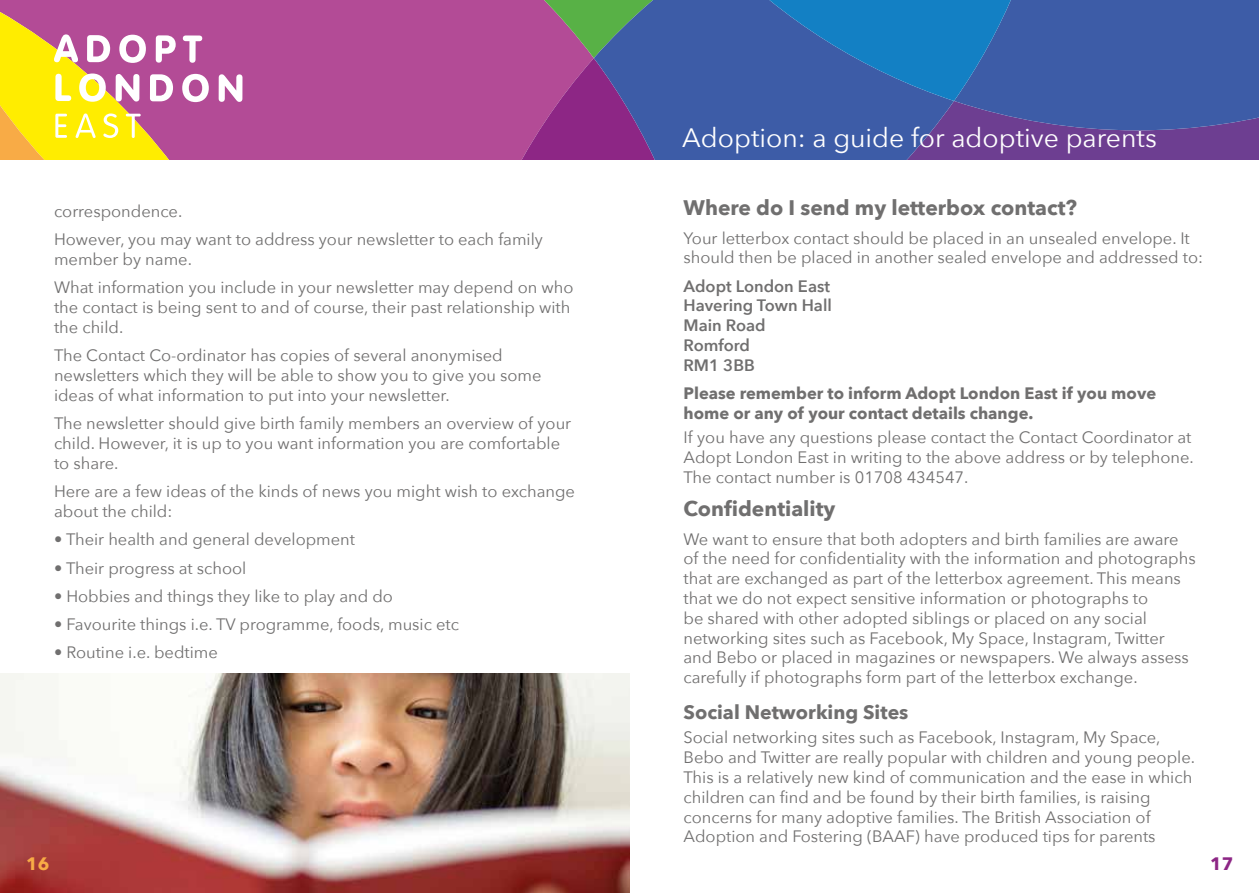
<style>
.page{position:relative;width:1259px;height:893px;background:#fff}
.page>*{position:absolute;margin:0;border:0;box-sizing:border-box;transform-origin:0 0}
.t1{font:26.55px "Avenir Next";color:#fff}
.t2{font:700 21px "Avenir Next";color:#706f6f}
.t3{font:700 19.5px "Avenir Next";color:#706f6f}
.t4{font:700 18px "Avenir Next";color:#f8ab46}
.t5{font:700 18px "Avenir Next";color:#8d2685}
.t6{font:16.5px/19.8px "Avenir Next";color:#706f6f}
.t7{font:700 16.5px/19.8px "Avenir Next";color:#706f6f}
.t8{font:600 16.5px/19.8px "Avenir Next";color:#706f6f}
</style>
<div class="page">
<div style="left:291px;top:0;width:164px;height:160px;background:#b34b96"></div>
<svg style="left:455px;top:130px;width:108px;height:30px;background:#a74091"></svg>
<svg style="left:563px;top:130px;width:696px;height:30px;background:#703b8f"></svg>
<svg style="left:0;top:0;width:291px;height:160px;background:#ca7a6a"></svg>
<svg style="left:594px;top:130px;width:360px;height:30px;background:#4d519f"></svg>
<svg style="left:317px;top:0;width:942px;height:130px;background:#5c5ba1"></svg>
<img style="left:0;top:673px;width:629px;height:220px">
<svg style="left:54px;top:34px;width:24px;height:28px"></svg>
<svg style="left:87px;top:35px;width:23px;height:27px"></svg>
<svg style="left:119px;top:35px;width:27px;height:28px"></svg>
<svg style="left:156px;top:35px;width:20px;height:28px"></svg>
<svg style="left:183px;top:35px;width:19px;height:28px"></svg>
<svg style="left:55px;top:74px;width:16px;height:27px"></svg>
<svg style="left:79px;top:73px;width:27px;height:29px"></svg>
<svg style="left:116px;top:74px;width:23px;height:28px"></svg>
<svg style="left:150px;top:74px;width:23px;height:27px"></svg>
<svg style="left:182px;top:74px;width:27px;height:28px"></svg>
<svg style="left:219px;top:74px;width:23px;height:28px"></svg>
<svg style="left:55px;top:114px;width:12px;height:24px"></svg>
<svg style="left:76px;top:113px;width:20px;height:25px"></svg>
<svg style="left:103px;top:113px;width:15px;height:25px"></svg>
<svg style="left:126px;top:114px;width:15px;height:24px"></svg>
<p class="t6" style="left:54px;top:196px;width:490px;line-height:28.3px">correspondence.<br>However, you may want to address your newsletter to each family</p>
<p class="t6" style="left:54px;top:245px;width:521px;line-height:28.3px">member by name.<br>What information you include in your newsletter may depend on who</p>
<p class="t6" style="left:54px;top:297px;width:518px">the contact is being sent to and of course, their past relationship with the child.</p>
<p class="t6" style="left:54px;top:345px;width:489px">The Contact Co-ordinator has copies of several anonymised newsletters which they will be able to show you to give you some ideas of what information to put into your newsletter.</p>
<p class="t6" style="left:54px;top:413px;width:519px">The newsletter should give birth family members an overview of your child. However, it is up to you want information you are comfortable to share.</p>
<p class="t6" style="left:54px;top:481px;width:522px">Here are a few ideas of the kinds of news you might wish to exchange about the child:</p>
<p class="t6" style="left:54px;top:529px;width:302px">• Their health and general development</p>
<p class="t6" style="left:54px;top:557px;width:194px">• Their progress at school</p>
<p class="t6" style="left:54px;top:585px;width:340px">• Hobbies and things they like to play and do</p>
<p class="t6" style="left:54px;top:614px;width:406px">• Favourite things i.e. TV programme, foods, music etc</p>
<p class="t6" style="left:54px;top:642px;width:165px">• Routine i.e. bedtime</p>
<h1 class="t1" style="left:682px;top:115px;width:476px">Adoption: a guide for adoptive parents</h1>
<p class="t2" style="left:683px;top:190px;width:395px">Where do I send my letterbox contact?</p>
<p class="t6" style="left:683px;top:227px;width:521px">Your letterbox contact should be placed in an unsealed envelope. It should then be placed in another sealed envelope and addressed to:</p>
<p class="t8" style="left:683px;top:276px;width:150px">Adopt London East<br>Havering Town Hall<br>Main Road<br>Romford<br>RM1 3BB</p>
<p class="t7" style="left:683px;top:383px;width:474px">Please remember to inform Adopt London East if you move home or any of your contact details change.</p>
<p class="t6" style="left:683px;top:427px;width:512px">If you have any questions please contact the Contact Coordinator at<br>Adopt London East in writing to the above address or by telephone.<br>The contact number is 01708 434547.</p>
<p class="t2" style="left:683px;top:491px;width:153px">Confidentiality</p>
<p class="t6" style="left:683px;top:528px;width:513px">We want to ensure that both adopters and birth families are aware of the need for confidentiality with the information and photographs that are exchanged as part of the letterbox agreement. This means that we do not expect sensitive information or photographs to<br>be shared with other adopted siblings or placed on any social networking sites such as Facebook, My Space, Instagram, Twitter and Bebo or placed in magazines or newspapers. We always assess carefully if photographs form part of the letterbox exchange.</p>
<p class="t3" style="left:683px;top:696px;width:226px">Social Networking Sites</p>
<p class="t6" style="left:683px;top:727px;width:513px">Social networking sites such as Facebook, Instagram, My Space, Bebo and Twitter are really popular with children and young people.<br>This is a relatively new kind of communication and the ease in which children can find and be found by their birth families, is raising concerns for many adoptive families. The British Association of Adoption and Fostering (BAAF) have produced tips for parents</p>
<p class="t4" style="left:26px;top:848px;width:25px">16</p>
<p class="t5" style="left:1210px;top:848px;width:25px">17</p>
</div>
